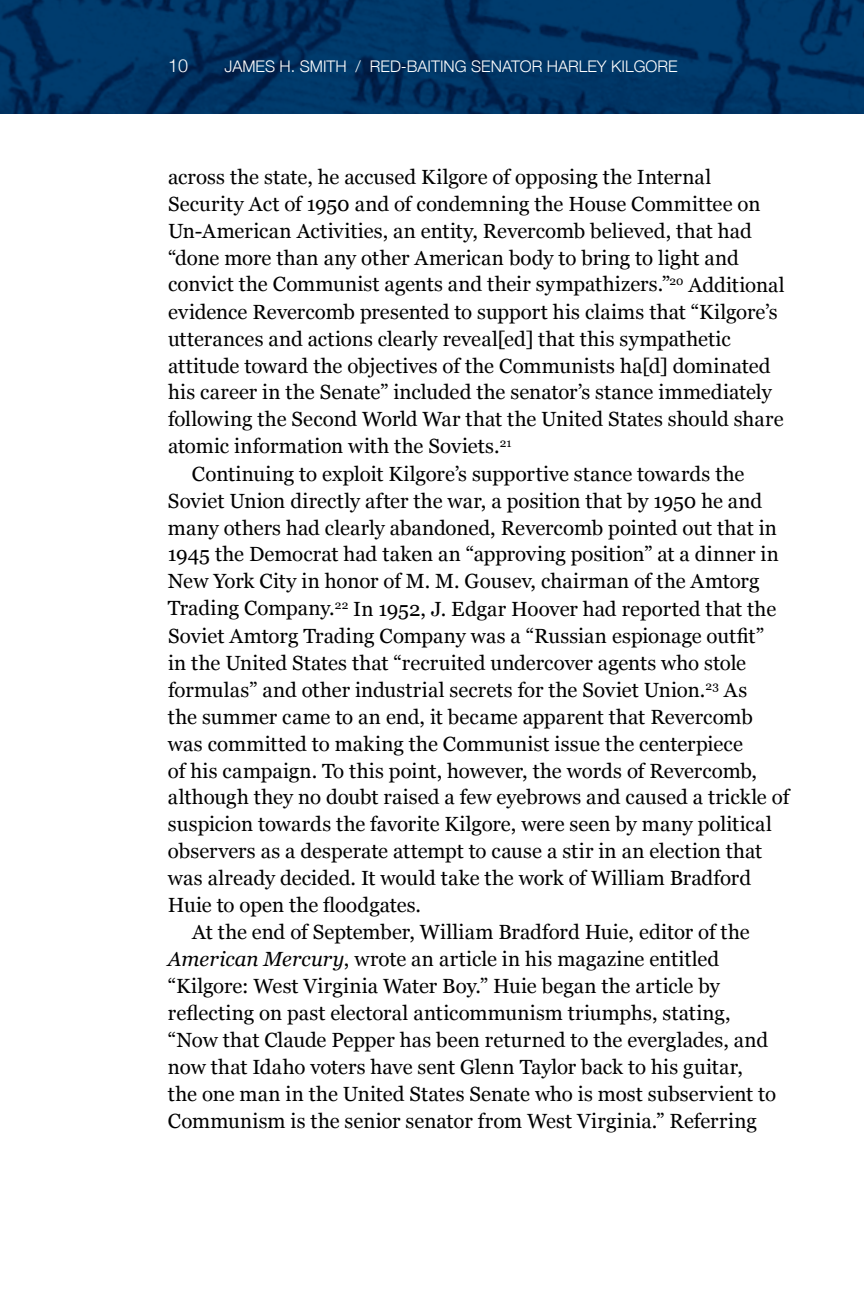
<style>
.page{position:relative;width:864px;height:1296px;background:#fff}
.page>*{position:absolute;margin:0;border:0;box-sizing:border-box;transform-origin:0 0}
.t1{font:20.4px "Georgia";letter-spacing:.005em;color:#000}
.t2{font:300 18px "Helvetica Neue";color:#fff}
.t3{font:300 16px "Helvetica Neue";color:#fff}
.s1{font-style:italic}
</style>
<div class="page">
<img style="left:0;top:0;width:864px;height:114px">
<p class="t2" style="left:168px;top:51px;width:22px">10</p>
<p class="t3" style="left:224px;top:53px;width:455px">JAMES H. SMITH / RED-BAITING SENATOR HARLEY KILGORE</p>
<p class="t1" style="left:168px;top:162px;width:545px">across the state, he accused Kilgore of opposing the Internal</p>
<p class="t1" style="left:168px;top:189px;width:594px">Security Act of 1950 and of condemning the House Committee on</p>
<p class="t1" style="left:168px;top:216px;width:585px">Un-American Activities, an entity, Revercomb believed, that had</p>
<p class="t1" style="left:168px;top:243px;width:572px">“done more than any other American body to bring to light and</p>
<p class="t1" style="left:168px;top:270px;width:618px">convict the Communist agents and their sympathizers.”<sup>20</sup> Additional</p>
<p class="t1" style="left:168px;top:297px;width:611px">evidence Revercomb presented to support his claims that “Kilgore’s</p>
<p class="t1" style="left:168px;top:324px;width:564px">utterances and actions clearly reveal[ed] that this sympathetic</p>
<p class="t1" style="left:168px;top:351px;width:604px">attitude toward the objectives of the Communists ha[d] dominated</p>
<p class="t1" style="left:168px;top:378px;width:605px">his career in the Senate” included the senator’s stance immediately</p>
<p class="t1" style="left:168px;top:405px;width:617px">following the Second World War that the United States should share</p>
<p class="t1" style="left:168px;top:432px;width:345px">atomic information with the Soviets.<sup>21</sup></p>
<p class="t1" style="left:192px;top:459px;width:554px">Continuing to exploit Kilgore’s supportive stance towards the</p>
<p class="t1" style="left:168px;top:486px;width:596px">Soviet Union directly after the war, a position that by 1950 he and</p>
<p class="t1" style="left:168px;top:513px;width:611px">many others had clearly abandoned, Revercomb pointed out that in</p>
<p class="t1" style="left:168px;top:540px;width:612px">1945 the Democrat had taken an “approving position” at a dinner in</p>
<p class="t1" style="left:168px;top:567px;width:593px">New York City in honor of M. M. Gousev, chairman of the Amtorg</p>
<p class="t1" style="left:168px;top:594px;width:610px">Trading Company.<sup>22</sup> In 1952, J. Edgar Hoover had reported that the</p>
<p class="t1" style="left:168px;top:621px;width:598px">Soviet Amtorg Trading Company was a “Russian espionage outfit”</p>
<p class="t1" style="left:168px;top:648px;width:580px">in the United States that “recruited undercover agents who stole</p>
<p class="t1" style="left:168px;top:675px;width:581px">formulas” and other industrial secrets for the Soviet Union.<sup>23</sup> As</p>
<p class="t1" style="left:168px;top:702px;width:586px">the summer came to an end, it became apparent that Revercomb</p>
<p class="t1" style="left:168px;top:729px;width:576px">was committed to making the Communist issue the centerpiece</p>
<p class="t1" style="left:168px;top:756px;width:591px">of his campaign. To this point, however, the words of Revercomb,</p>
<p class="t1" style="left:168px;top:783px;width:623px">although they no doubt raised a few eyebrows and caused a trickle of</p>
<p class="t1" style="left:168px;top:810px;width:605px">suspicion towards the favorite Kilgore, were seen by many political</p>
<p class="t1" style="left:168px;top:837px;width:596px">observers as a desperate attempt to cause a stir in an election that</p>
<p class="t1" style="left:168px;top:864px;width:585px">was already decided. It would take the work of William Bradford</p>
<p class="t1" style="left:168px;top:891px;width:255px">Huie to open the floodgates.</p>
<p class="t1" style="left:192px;top:918px;width:559px">At the end of September, William Bradford Huie, editor of the</p>
<p class="t1" style="left:168px;top:945px;width:553px"><span class="s1">American Mercury</span>, wrote an article in his magazine entitled</p>
<p class="t1" style="left:168px;top:972px;width:553px">“Kilgore: West Virginia Water Boy.” Huie began the article by</p>
<p class="t1" style="left:168px;top:999px;width:564px">reflecting on past electoral anticommunism triumphs, stating,</p>
<p class="t1" style="left:168px;top:1026px;width:602px">“Now that Claude Pepper has been returned to the everglades, and</p>
<p class="t1" style="left:168px;top:1053px;width:576px">now that Idaho voters have sent Glenn Taylor back to his guitar,</p>
<p class="t1" style="left:168px;top:1080px;width:610px">the one man in the United States Senate who is most subservient to</p>
<p class="t1" style="left:168px;top:1107px;width:590px">Communism is the senior senator from West Virginia.” Referring</p>
</div>
